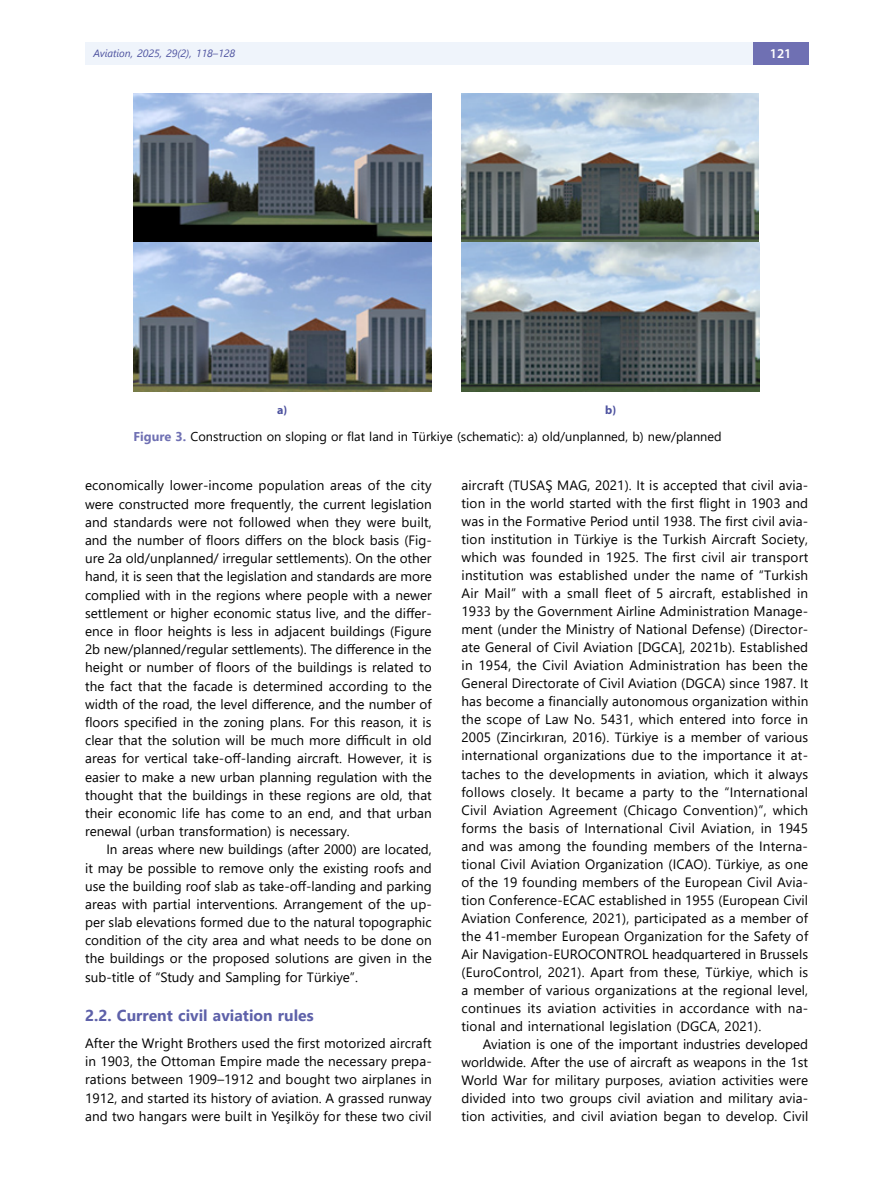
<style>
.page{position:relative;width:872px;height:1191px;background:#fff}
.page>*{position:absolute;margin:0;border:0;box-sizing:border-box;transform-origin:0 0}
.t1{font:700 15.75px "Segoe UI";color:#5e61a9}
.t2{font:13.5px/18px "Segoe UI";letter-spacing:.01em;color:#000;text-align:justify}
.t3{font:600 13.5px "Myriad Pro";color:#fff}
.t4{font:12.75px "Segoe UI";color:#000}
.t5{font:700 12px "Myriad Pro";color:#4d529f}
.t6{font:italic 10.5px "Segoe UI";color:#4d529f}
.s1{font-weight:700;color:#6f70b3}
</style>
<div class="page">
<div style="left:85px;top:43px;width:668px;height:22px;background:#eff4fb"></div>
<div style="left:753px;top:43px;width:55px;height:22px;background:#6f70b3"></div>
<img style="left:133px;top:94px;width:299px;height:298px">
<img style="left:461px;top:94px;width:298px;height:297px">
<p class="t6" style="left:94px;top:43px;width:143px">Aviation, 2025, 29(2), 118–128</p>
<p class="t3" style="left:769px;top:45px;width:23px">121</p>
<p class="t5" style="left:277px;top:402px;width:12px">a)</p>
<p class="t5" style="left:605px;top:402px;width:12px">b)</p>
<p class="t4" style="left:133px;top:424px;width:589px"><span class="s1">Figure 3.</span> Construction on sloping or flat land in Türkiye (schematic): a) old/unplanned, b) new/planned</p>
<p class="t2" style="left:85px;top:475px;width:348px">economically lower-income population areas of the city were constructed more frequently, the current legislation and standards were not followed when they were built, and the number of floors differs on the block basis (Fig&shy;ure 2a old/unplanned/ irregular settlements). On the other hand, it is seen that the legislation and standards are more complied with in the regions where people with a newer settlement or higher economic status live, and the differ&shy;ence in floor heights is less in adjacent buildings (Figure 2b new/planned/regular settlements). The difference in the height or number of floors of the buildings is related to the fact that the facade is determined according to the width of the road, the level difference, and the number of floors specified in the zoning plans. For this reason, it is clear that the solution will be much more difficult in old areas for vertical take-off-landing aircraft. However, it is easier to make a new urban planning regulation with the thought that the buildings in these regions are old, that their economic life has come to an end, and that urban renewal (urban transformation) is necessary.</p>
<p class="t2" style="left:85px;top:839px;width:348px;text-indent:21px">In areas where new buildings (after 2000) are located, it may be possible to remove only the existing roofs and use the building roof slab as take-off-landing and parking areas with partial interventions. Arrangement of the up&shy;per slab elevations formed due to the natural topographic condition of the city area and what needs to be done on the buildings or the proposed solutions are given in the sub-title of “Study and Sampling for Türkiye”.</p>
<p class="t1" style="left:85px;top:1000px;width:230px">2.2. Current civil aviation rules</p>
<p class="t2" style="left:85px;top:1032px;width:348px">After the Wright Brothers used the first motorized aircraft in 1903, the Ottoman Empire made the necessary prepa&shy;rations between 1909–1912 and bought two airplanes in 1912, and started its history of aviation. A grassed runway and two hangars were built in Yeşilköy for these two civil</p>
<p class="t2" style="left:461px;top:475px;width:348px">aircraft (TUSAŞ MAG, 2021). It is accepted that civil avia&shy;tion in the world started with the first flight in 1903 and was in the Formative Period until 1938. The first civil avia&shy;tion institution in Türkiye is the Turkish Aircraft Society, which was founded in 1925. The first civil air transport institution was established under the name of “Turkish Air Mail” with a small fleet of 5 aircraft, established in 1933 by the Government Airline Administration Manage&shy;ment (under the Ministry of National Defense) (Director&shy;ate General of Civil Aviation [DGCA], 2021b). Established in 1954, the Civil Aviation Administration has been the General Directorate of Civil Aviation (DGCA) since 1987. It has become a financially autonomous organization within the scope of Law No. 5431, which entered into force in 2005 (Zincirkıran, 2016). Türkiye is a member of various international organizations due to the importance it at&shy;taches to the developments in aviation, which it always follows closely. It became a party to the “International Civil Aviation Agreement (Chicago Convention)”, which forms the basis of International Civil Aviation, in 1945 and was among the founding members of the Interna&shy;tional Civil Aviation Organization (ICAO). Türkiye, as one of the 19 founding members of the European Civil Avia&shy;tion Conference-ECAC established in 1955 (European Civil Aviation Conference, 2021), participated as a member of the 41-member European Organization for the Safety of Air Navigation-EUROCONTROL headquartered in Brussels (EuroControl, 2021). Apart from these, Türkiye, which is a member of various organizations at the regional level, continues its aviation activities in accordance with na&shy;tional and international legislation (DGCA, 2021).</p>
<p class="t2" style="left:461px;top:1033px;width:348px;text-indent:21px">Aviation is one of the important industries developed worldwide. After the use of aircraft as weapons in the 1st World War for military purposes, aviation activities were divided into two groups civil aviation and military avia&shy;tion activities, and civil aviation began to develop. Civil</p>
</div>
